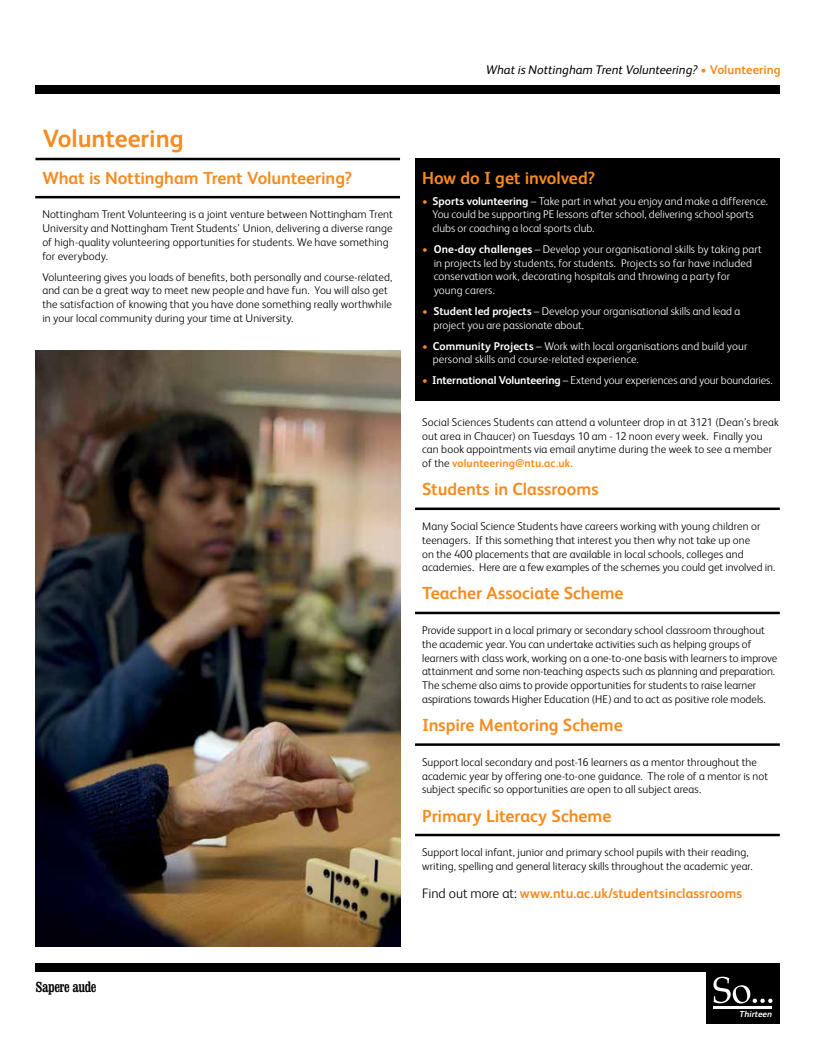
<style>
.page{position:relative;width:833px;height:1053px;background:#fff}
.page>*{position:absolute;margin:0;border:0;box-sizing:border-box;transform-origin:0 0}
.t1{font:700 25px "FS Albert";color:#f68b1f}
.t2{font:700 17.5px "FS Albert";letter-spacing:-.005em;color:#f68b1f}
.t3{font:condensed 15px "Clarendon BT";letter-spacing:-.03em;color:#000}
.t4{font:700 13.75px "FS Albert";letter-spacing:.005em;color:#f68b1f}
.t5{font:italic 12.5px "FS Albert";color:#000}
.t6{font:300 11.25px/13.8px "FS Albert";letter-spacing:.005em;color:#000}
.t7{font:300 11.25px/13.8px "FS Albert";color:#fff}
.t8{font:italic 700 8.75px "FS Albert";color:#fff}
.s1{font-weight:700;font-style:normal;color:#f68b1f}
.s2{color:#f68b1f}
.s3{font-weight:700}
.s4{font-weight:700;color:#f68b1f}
.s5{font-weight:300;color:#000}
</style>
<div class="page">
<div style="left:35px;top:85px;width:745px;height:8px;background:#000"></div>
<div style="left:35px;top:963px;width:745px;height:8px;background:#000"></div>
<div style="left:706px;top:971px;width:74px;height:52px;background:#000"></div>
<hr style="left:713px;top:1006px;width:59px;height:2px;background:#fff">
<svg style="left:713px;top:976px;width:59px;height:27px"></svg>
<div style="left:415px;top:158px;width:364px;height:242px;background:#000"></div>
<hr style="left:35px;top:158px;width:365px;height:2px;background:#000">
<hr style="left:35px;top:196px;width:365px;height:2px;background:#000">
<hr style="left:415px;top:507px;width:365px;height:3px;background:#000">
<hr style="left:415px;top:611px;width:365px;height:3px;background:#000">
<hr style="left:415px;top:743px;width:365px;height:2px;background:#000">
<hr style="left:415px;top:833px;width:365px;height:3px;background:#000">
<img style="left:35px;top:351px;width:365px;height:595px">
<h1 class="t1" style="left:43px;top:121px;width:142px">Volunteering</h1>
<h2 class="t2" style="left:42px;top:166px;width:311px">What is Nottingham Trent Volunteering?</h2>
<p class="t6" style="left:42px;top:207px;width:352px">Nottingham Trent Volunteering is a joint venture between Nottingham Trent University and Nottingham Trent Students’ Union, delivering a diverse range of high-quality volunteering opportunities for students. We have something for everybody.</p>
<p class="t6" style="left:42px;top:269px;width:351px">Volunteering gives you loads of benefits, both personally and course-related, and can be a great way to meet new people and have fun. You will also get the satisfaction of knowing that you have done something really worthwhile in your local community during your time at University.</p>
<p class="t5" style="left:486px;top:61px;width:296px">What is Nottingham Trent Volunteering? <span class="s1">• Volunteering</span></p>
<h2 class="t2" style="left:422px;top:166px;width:174px">How do I get involved?</h2>
<p class="t7" style="left:432px;top:193px;width:337px;text-indent:-10px"><span class="s2">•</span> <span class="s3">Sports volunteering</span> – Take part in what you enjoy and make a difference.<br>You could be supporting PE lessons after school, delivering school sports clubs or coaching a local sports club.</p>
<p class="t7" style="left:434px;top:241px;width:330px;text-indent:-12px"><span class="s2">•</span> <span class="s3">One-day challenges</span> – Develop your organisational skills by taking part in projects led by students, for students. Projects so far have included conservation work, decorating hospitals and throwing a party for young carers.</p>
<p class="t7" style="left:433px;top:304px;width:308px;text-indent:-11px"><span class="s2">•</span> <span class="s3">Student led projects</span> – Develop your organisational skills and lead a project you are passionate about.</p>
<p class="t7" style="left:433px;top:338px;width:316px;text-indent:-11px"><span class="s2">•</span> <span class="s3">Community Projects</span> – Work with local organisations and build your personal skills and course-related experience.</p>
<p class="t7" style="left:422px;top:373px;width:352px"><span class="s2">•</span> <span class="s3">International Volunteering</span> – Extend your experiences and your boundaries.</p>
<p class="t6" style="left:422px;top:414px;width:358px">Social Sciences Students can attend a volunteer drop in at 3121 (Dean’s break out area in Chaucer) on Tuesdays 10 am - 12 noon every week. Finally you can book appointments via email anytime during the week to see a member of the <span class="s4">volunteering@ntu.ac.uk.</span></p>
<h2 class="t2" style="left:422px;top:477px;width:178px">Students in Classrooms</h2>
<p class="t6" style="left:422px;top:518px;width:355px">Many Social Science Students have careers working with young children or teenagers. If this something that interest you then why not take up one<br>on the 400 placements that are available in local schools, colleges and academies. Here are a few examples of the schemes you could get involved in.</p>
<h2 class="t2" style="left:422px;top:581px;width:203px">Teacher Associate Scheme</h2>
<p class="t6" style="left:422px;top:623px;width:357px">Provide support in a local primary or secondary school classroom throughout the academic year. You can undertake activities such as helping groups of learners with class work, working on a one-to-one basis with learners to improve attainment and some non-teaching aspects such as planning and preparation.<br>The scheme also aims to provide opportunities for students to raise learner aspirations towards Higher Education (HE) and to act as positive role models.</p>
<h2 class="t2" style="left:422px;top:713px;width:202px">Inspire Mentoring Scheme</h2>
<p class="t6" style="left:422px;top:754px;width:347px">Support local secondary and post-16 learners as a mentor throughout the academic year by offering one-to-one guidance. The role of a mentor is not subject specific so opportunities are open to all subject areas.</p>
<h2 class="t2" style="left:422px;top:803px;width:191px">Primary Literacy Scheme</h2>
<p class="t6" style="left:422px;top:845px;width:332px">Support local infant, junior and primary school pupils with their reading, writing, spelling and general literacy skills throughout the academic year.</p>
<p class="t4" style="left:422px;top:883px;width:322px"><span class="s5">Find out more at:</span> www.ntu.ac.uk/studentsinclassrooms</p>
<h3 class="t3" style="left:35px;top:977px;width:63px">Sapere aude</h3>
<p class="t8" style="left:739px;top:1007px;width:34px">Thirteen</p>
</div>
